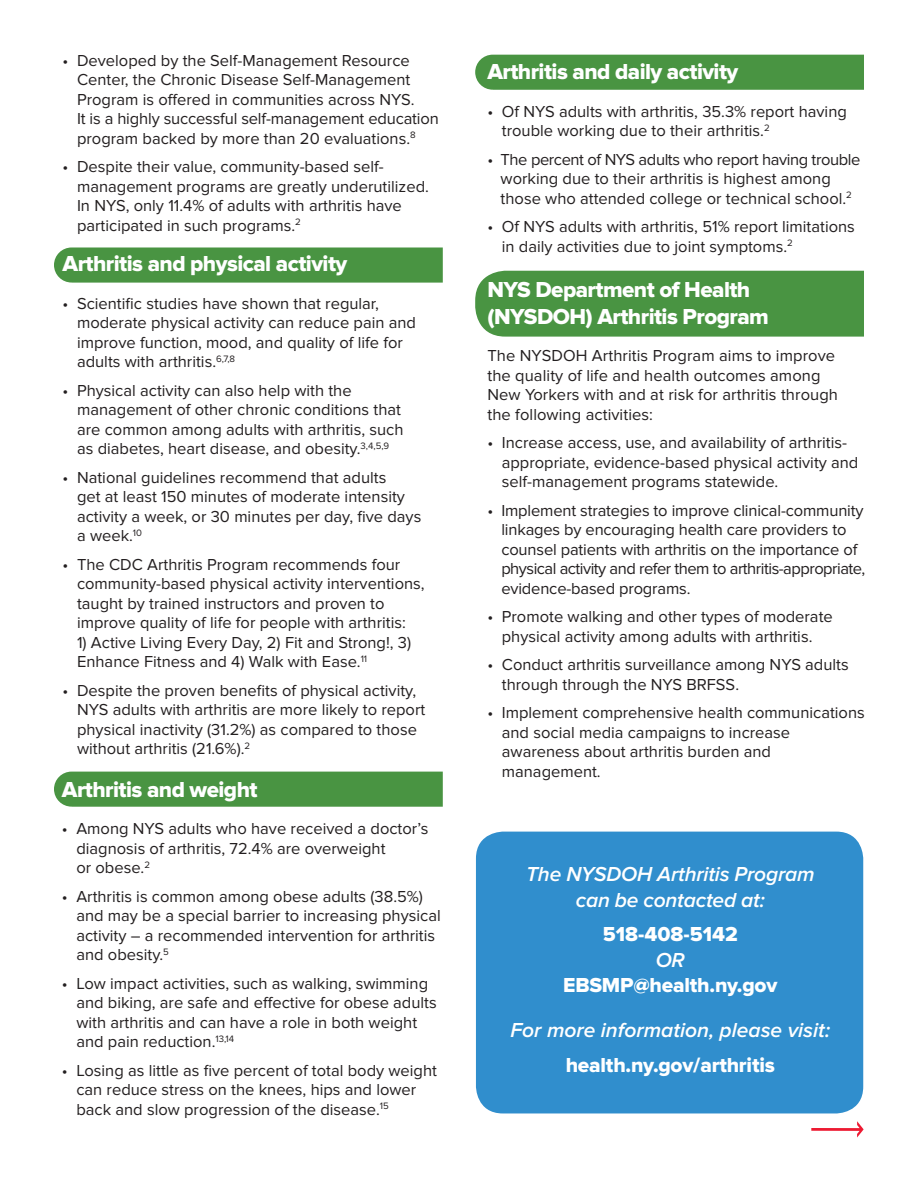
<style>
.page{position:relative;width:918px;height:1188px;background:#fff}
.page>*{position:absolute;margin:0;border:0;box-sizing:border-box;transform-origin:0 0}
.Subheadings{font:22.5px/27px "Proxima Nova Extrabld";letter-spacing:-.025em;color:#fff}
.t1{font:italic 600 21px/25.2px "Proxima Nova";letter-spacing:-.01em;color:#fff;text-align:center}
.t2{font:21px/25.2px "Proxima Nova Extrabld";letter-spacing:-.01em;color:#fff;text-align:center}
.Bulleted_text{font:16.5px/19.5px "Proxima Nova";color:#231f20}
.Body_Copy{font:16.5px/19.5px "Proxima Nova";color:#231f20}
.s1{font-family:"Proxima Nova";font-weight:600;font-style:italic}
</style>
<div class="page">
<div style="left:54px;top:248px;width:389px;height:35px;background:#499442"></div>
<div style="left:54px;top:772px;width:389px;height:35px;background:#499442"></div>
<div style="left:475px;top:55px;width:389px;height:35px;background:#499442"></div>
<div style="left:475px;top:271px;width:389px;height:66px;background:#499442"></div>
<div style="left:476px;top:832px;width:387px;height:281px;background:#308ecd;border-radius:27px"></div>
<p class="Bulleted_text" style="left:77px;top:51px;width:363px;text-indent:-14px">• Developed by the Self-Management Resource Center, the Chronic Disease Self-Management Program is offered in communities across NYS.<br>It is a highly successful self-management education program backed by more than 20 evaluations.<sup>8</sup></p>
<p class="Bulleted_text" style="left:77px;top:157px;width:353px;text-indent:-14px">• Despite their value, community-based self&shy;management programs are greatly underutilized.<br>In NYS, only 11.4% of adults with arthritis have participated in such programs.<sup>2</sup></p>
<p class="Subheadings" style="left:63px;top:251px;width:286px">Arthritis and physical activity</p>
<p class="Bulleted_text" style="left:77px;top:294px;width:341px;text-indent:-14px">• Scientific studies have shown that regular, moderate physical activity can reduce pain and improve function, mood, and quality of life for adults with arthritis.<sup>6,7,8</sup></p>
<p class="Bulleted_text" style="left:77px;top:381px;width:328px;text-indent:-14px">• Physical activity can also help with the management of other chronic conditions that are common among adults with arthritis, such as diabetes, heart disease, and obesity.<sup>3,4,5,9</sup></p>
<p class="Bulleted_text" style="left:77px;top:468px;width:346px;text-indent:-14px">• National guidelines recommend that adults<br>get at least 150 minutes of moderate intensity activity a week, or 30 minutes per day, five days a week.<sup>10</sup></p>
<p class="Bulleted_text" style="left:77px;top:555px;width:349px;text-indent:-14px">• The CDC Arthritis Program recommends four community-based physical activity interventions, taught by trained instructors and proven to improve quality of life for people with arthritis:</p>
<p class="Bulleted_text" style="left:77px;top:633px;width:336px">1) Active Living Every Day, 2) Fit and Strong!, 3)<br>Enhance Fitness and 4) Walk with Ease.<sup>11</sup></p>
<p class="Bulleted_text" style="left:77px;top:681px;width:350px;text-indent:-14px">• Despite the proven benefits of physical activity, NYS adults with arthritis are more likely to report physical inactivity (31.2%) as compared to those without arthritis (21.6%).<sup>2</sup></p>
<p class="Subheadings" style="left:62px;top:777px;width:197px">Arthritis and weight</p>
<p class="Bulleted_text" style="left:76px;top:819px;width:353px;text-indent:-14px">• Among NYS adults who have received a doctor’s diagnosis of arthritis, 72.4% are overweight<br>or obese.<sup>2</sup></p>
<p class="Bulleted_text" style="left:76px;top:887px;width:366px;text-indent:-14px">• Arthritis is common among obese adults (38.5%) and may be a special barrier to increasing physical activity – a recommended intervention for arthritis and obesity.<sup>5</sup></p>
<p class="Bulleted_text" style="left:76px;top:974px;width:362px;text-indent:-14px">• Low impact activities, such as walking, swimming and biking, are safe and effective for obese adults with arthritis and can have a role in both weight and pain reduction.<sup>13,14</sup></p>
<p class="Bulleted_text" style="left:76px;top:1061px;width:362px;text-indent:-14px">• Losing as little as five percent of total body weight can reduce stress on the knees, hips and lower back and slow progression of the disease.<sup>15</sup></p>
<p class="Subheadings" style="left:487px;top:59px;width:252px">Arthritis and daily activity</p>
<p class="Bulleted_text" style="left:502px;top:102px;width:347px;text-indent:-14px">• Of NYS adults with arthritis, 35.3% report having trouble working due to their arthritis.<sup>2</sup></p>
<p class="Bulleted_text" style="left:501px;top:150px;width:361px;text-indent:-13px">• The percent of NYS adults who report having trouble working due to their arthritis is highest among those who attended college or technical school.<sup>2</sup></p>
<p class="Body_Copy" style="left:502px;top:217px;width:355px;text-indent:-14px">• Of NYS adults with arthritis, 51% report limitations in daily activities due to joint symptoms.<sup>2</sup></p>
<p class="Subheadings" style="left:487px;top:277px;width:283px">NYS Department of Health (NYSDOH) Arthritis Program</p>
<p class="Bulleted_text" style="left:487px;top:346px;width:352px">The NYSDOH Arthritis Program aims to improve the quality of life and health outcomes among New Yorkers with and at risk for arthritis through the following activities:</p>
<p class="Bulleted_text" style="left:502px;top:433px;width:358px;text-indent:-14px">• Increase access, use, and availability of arthritis&shy;appropriate, evidence-based physical activity and self-management programs statewide.</p>
<p class="Bulleted_text" style="left:501px;top:501px;width:366px;text-indent:-14px">• Implement strategies to improve clinical-community linkages by encouraging health care providers to counsel patients with arthritis on the importance of physical activity and refer them to arthritis-appropriate, evidence-based programs.</p>
<p class="Bulleted_text" style="left:487px;top:607px;width:347px;text-align:center">• Promote walking and other types of moderate physical activity among adults with arthritis.</p>
<p class="Bulleted_text" style="left:502px;top:655px;width:348px;text-indent:-14px">• Conduct arthritis surveillance among NYS adults through through the NYS BRFSS.</p>
<p class="Bulleted_text" style="left:502px;top:703px;width:364px;text-indent:-14px">• Implement comprehensive health communications and social media campaigns to increase awareness about arthritis burden and management.</p>
<p class="t1" style="left:526px;top:862px;width:290px">The NYSDOH Arthritis Program can be contacted at:</p>
<p class="t2" style="left:603px;top:923px;width:136px">518-408-5142</p>
<p class="t2" style="left:563px;top:948px;width:216px"><span class="s1">OR<br></span>EBSMP@health.ny.gov</p>
<p class="t1" style="left:510px;top:1018px;width:321px">For more information, please visit:</p>
<p class="t2" style="left:566px;top:1053px;width:211px">health.ny.gov/arthritis</p>
</div>
